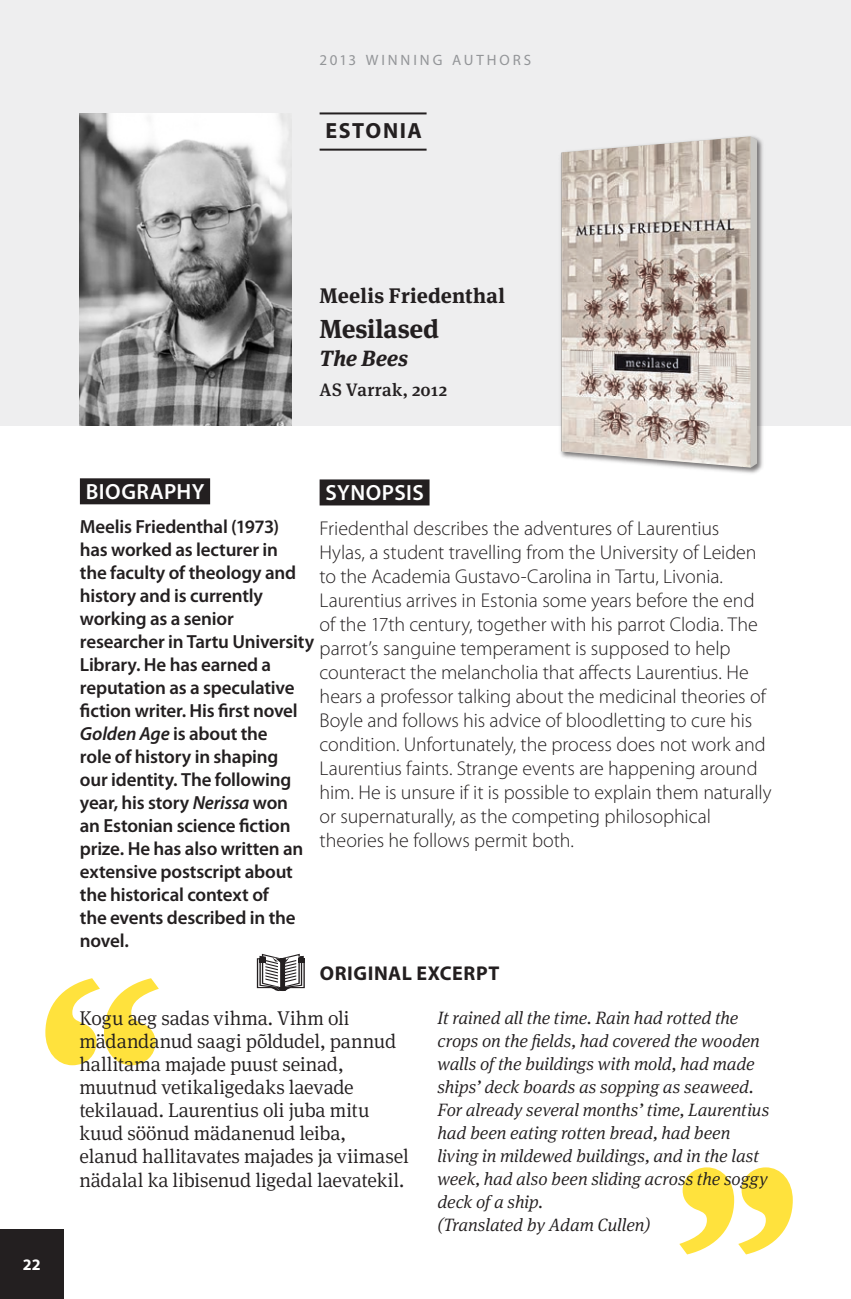
<style>
.page{position:relative;width:851px;height:1299px;background:#fff}
.page>*{position:absolute;margin:0;border:0;box-sizing:border-box;transform-origin:0 0}
.intro_title{font:700 26px "Meta Serif Pro";letter-spacing:-.005em;color:#231f20}
.H2_intro_biography{font:600 22px "Myriad Pro";letter-spacing:.02em;color:#fff}
.country{font:700 22px "Myriad Pro";letter-spacing:.07em;color:#231f20}
.intro_title_traduit{font:italic 700 22px "Meta Serif Pro";letter-spacing:-.005em;color:#231f20}
.intro_auteur{font:700 21px "Meta Serif Pro";letter-spacing:.01em;color:#231f20}
.t1{font:300 20px/24px "Myriad Pro";letter-spacing:-.005em;color:#231f20}
.quote_original{font:300 20px/23.2px "Meta Serif Pro";letter-spacing:-.01em;color:#231f20}
.h_excerpt{font:700 20px "Myriad Pro";letter-spacing:.03em;color:#231f20}
.p_bio{font:600 19px/23px "Myriad Pro";letter-spacing:-.01em;color:#231f20}
.quote_translated{font:italic 300 18px/23px "Meta Serif Pro";letter-spacing:-.005em;color:#231f20}
.intro_publisher{font:500 18px "Meta Serif Pro";letter-spacing:.025em;color:#231f20}
.t2{font:700 16px "Myriad Pro";color:#fff}
.t3{font:15px "Myriad Pro";letter-spacing:.19em;color:#939598}
.s1{font-style:italic}
</style>
<div class="page">
<div style="left:0;top:0;width:850px;height:425px;background:#eeeeef"></div>
<svg style="left:45px;top:978px;width:114px;height:87px"></svg>
<svg style="left:679px;top:1167px;width:113px;height:87px"></svg>
<hr style="left:319px;top:149px;width:107px;height:2px;background:#231f20">
<hr style="left:319px;top:112px;width:107px;height:2px;background:#231f20">
<img style="left:79px;top:113px;width:212px;height:312px">
<img style="left:557px;top:137px;width:208px;height:337px">
<img style="left:561px;top:136px;width:189px;height:331px">
<svg style="left:750px;top:136px;width:7px;height:331px;background:#c8c6c2"></svg>
<div style="left:80px;top:478px;width:130px;height:26px;background:#231f20"></div>
<div style="left:319px;top:479px;width:110px;height:26px;background:#231f20"></div>
<svg style="left:257px;top:953px;width:48px;height:37px"></svg>
<div style="left:0;top:1229px;width:63px;height:69px;background:#231f20"></div>
<p class="t3" style="left:319px;top:52px;width:212px">2013 WINNING AUT HO RS</p>
<p class="country" style="left:325px;top:119px;width:98px">ESTONIA</p>
<p class="t2" style="left:23px;top:1255px;width:19px">22</p>
<p class="intro_auteur" style="left:319px;top:278px;width:187px">Meelis Friedenthal</p>
<p class="intro_title" style="left:319px;top:308px;width:121px">Mesilased</p>
<p class="intro_title_traduit" style="left:319px;top:341px;width:90px">The Bees</p>
<p class="intro_publisher" style="left:319px;top:376px;width:129px">AS Varrak, 2012</p>
<h2 class="H2_intro_biography" style="left:86px;top:479px;width:120px">BIOGRAPHY</h2>
<p class="p_bio" style="left:80px;top:515px;width:236px">Meelis Friedenthal (1973)<br>has worked as lecturer in<br>the faculty of theology and history and is currently working as a senior researcher in Tartu University<br>Library. He has earned a reputation as a speculative fiction writer. His first novel<br><span class="s1">Golden Age</span> is about the<br>role of history in shaping<br>our identity. The following year, his story <span class="s1">Nerissa</span> won<br>an Estonian science fiction prize. He has also written an extensive postscript about the historical context of<br>the events described in the novel.</p>
<h2 class="H2_intro_biography" style="left:325px;top:480px;width:100px">SYNOPSIS</h2>
<p class="t1" style="left:319px;top:517px;width:453px">Friedenthal describes the adventures of Laurentius<br>Hylas, a student travelling from the University of Leiden to the Academia Gustavo-Carolina in Tartu, Livonia.<br>Laurentius arrives in Estonia some years before the end of the 17th century, together with his parrot Clodia. The parrot’s sanguine temperament is supposed to help counteract the melancholia that affects Laurentius. He hears a professor talking about the medicinal theories of Boyle and follows his advice of bloodletting to cure his condition. Unfortunately, the process does not work and Laurentius faints. Strange events are happening around him. He is unsure if it is possible to explain them naturally or supernaturally, as the competing philosophical theories he follows permit both.</p>
<p class="h_excerpt" style="left:320px;top:962px;width:181px">ORIGINAL EXCERPT</p>
<p class="quote_original" style="left:79px;top:1005px;width:331px">Kogu aeg sadas vihma. Vihm oli mädandanud saagi põldudel, pannud hallitama majade puust seinad, muutnud vetikaligedaks laevade tekilauad. Laurentius oli juba mitu kuud söönud mädanenud leiba, elanud hallitavates majades ja viimasel nädalal ka libisenud ligedal laevatekil.</p>
<p class="quote_translated" style="left:437px;top:1005px;width:333px">It rained all the time. Rain had rotted the crops on the fields, had covered the wooden walls of the buildings with mold, had made ships’ deck boards as sopping as seaweed.<br>For already several months’ time, Laurentius had been eating rotten bread, had been living in mildewed buildings, and in the last week, had also been sliding across the soggy deck of a ship.<br>(Translated by Adam Cullen)</p>
</div>
